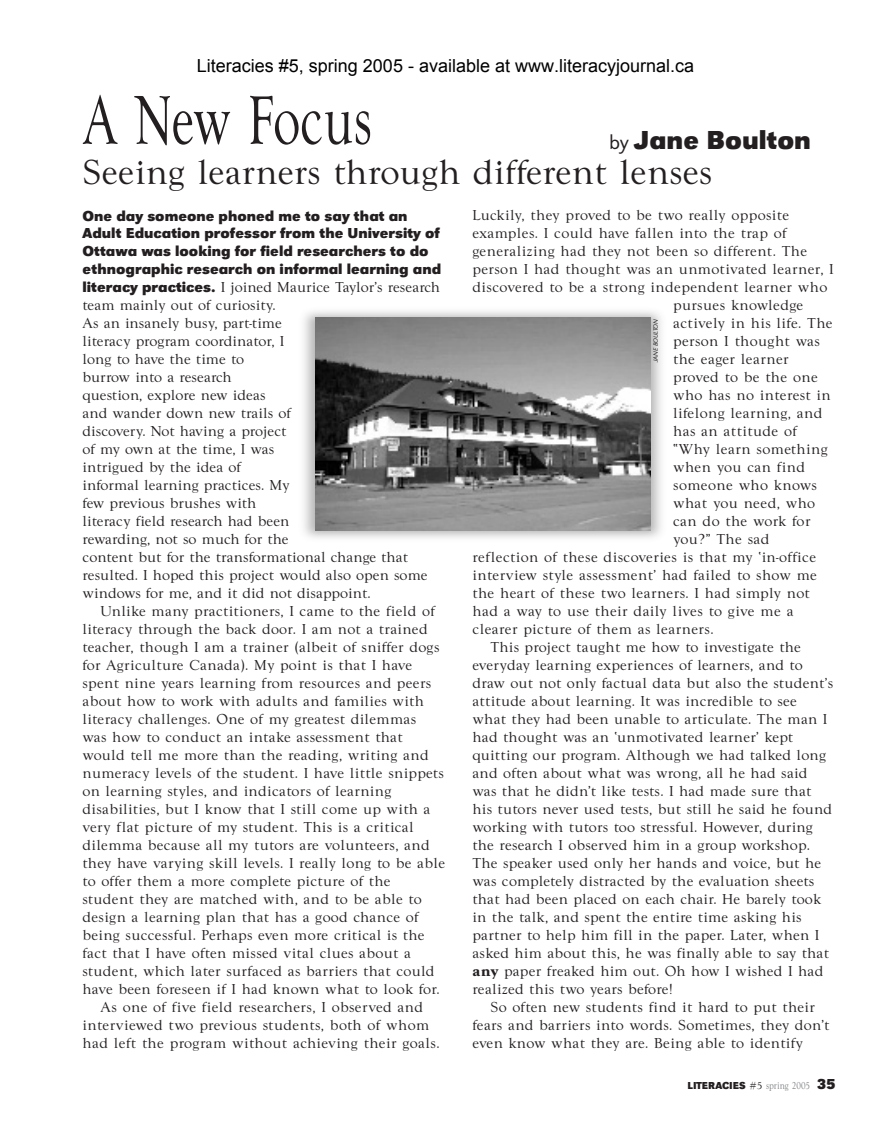
<style>
.page{position:relative;width:891px;height:1134px;background:#fff}
.page>*{position:absolute;margin:0;border:0;box-sizing:border-box;transform-origin:0 0}
.t1{font:72px "Goudy Wtc T";letter-spacing:-.005em;color:#231f20;scale:.7 1}
.t2{font:36px "Goudy Wtc T";color:#231f20}
.t3{font:700 27px "URW Grotesk T";color:#231f20}
.t4{font:18px "Arial";color:#000}
.t5{font:15px/18px "Goudy Wtc T";letter-spacing:.01em;color:#231f20}
.t6{font:700 15px "URW Grotesk T";color:#231f20}
.t7{font:700 10.5px "URW Grotesk T";color:#231f20}
.t8{font:6.45px "URW Grotesk T Ligh Ital";letter-spacing:-.005em;color:#231f20}
.s1{font-family:"URW Grotesk T Ligh";font-weight:400;font-size:21px}
.s2{font-family:"URW Grotesk T";font-weight:700}
.s3{font-weight:700}
.s4{font-family:"Goudy Wtc T";font-weight:400}
.s5{font-family:"Goudy Wtc T";font-weight:400;color:#808285}
.s6{font-size:15px}
</style>
<div class="page">
<img style="left:315px;top:318px;width:336px;height:212px">
<p class="t4" style="left:197px;top:56px;width:499px">Literacies #5, spring 2005 - available at www.literacyjournal.ca</p>
<h1 class="t1" style="left:82px;top:93px;width:416px">A New Focus</h1>
<h2 class="t3" style="left:609px;top:130px;width:204px"><span class="s1">by</span> Jane Boulton</h2>
<p class="t2" style="left:82px;top:159px;width:632px">Seeing learners through different lenses</p>
<p class="t6" style="left:82px;top:210px;width:327px">One day someone phoned me to say that an</p>
<p class="t5" style="left:472px;top:208px;width:318px">Luckily, they proved to be two really opposite</p>
<p class="t6" style="left:82px;top:228px;width:359px">Adult Education professor from the University of</p>
<p class="t5" style="left:472px;top:226px;width:316px">examples. I could have fallen into the trap of</p>
<p class="t6" style="left:82px;top:246px;width:348px">Ottawa was looking for field researchers to do</p>
<p class="t5" style="left:472px;top:244px;width:336px">generalizing had they not been so different. The</p>
<p class="t6" style="left:82px;top:264px;width:360px">ethnographic research on informal learning and</p>
<p class="t5" style="left:472px;top:262px;width:363px">person I had thought was an unmotivated learner, I</p>
<p class="t5" style="left:82px;top:280px;width:359px"><span class="s2">literacy practices.</span> I joined Maurice Taylor’s research</p>
<p class="t5" style="left:472px;top:280px;width:356px">discovered to be a strong independent learner who</p>
<p class="t5" style="left:82px;top:298px;width:195px">team mainly out of curiosity.</p>
<p class="t8" style="left:653px;top:362px;width:45px;rotate:-90deg">JANE BOULTON</p>
<p class="t5" style="left:673px;top:298px;width:132px">pursues knowledge</p>
<p class="t5" style="left:83px;top:316px;width:201px">As an insanely busy, part-time</p>
<p class="t5" style="left:673px;top:316px;width:161px">actively in his life. The</p>
<p class="t5" style="left:83px;top:334px;width:203px">literacy program coordinator, I</p>
<p class="t5" style="left:673px;top:334px;width:149px">person I thought was</p>
<p class="t5" style="left:83px;top:352px;width:163px">long to have the time to</p>
<p class="t5" style="left:673px;top:352px;width:117px">the eager learner</p>
<p class="t5" style="left:83px;top:370px;width:151px">burrow into a research</p>
<p class="t5" style="left:673px;top:370px;width:146px">proved to be the one</p>
<p class="t5" style="left:83px;top:388px;width:185px">question, explore new ideas</p>
<p class="t5" style="left:673px;top:388px;width:159px">who has no interest in</p>
<p class="t5" style="left:83px;top:406px;width:210px">and wander down new trails of</p>
<p class="t5" style="left:673px;top:406px;width:151px">lifelong learning, and</p>
<p class="t5" style="left:83px;top:424px;width:206px">discovery. Not having a project</p>
<p class="t5" style="left:673px;top:424px;width:125px">has an attitude of</p>
<p class="t5" style="left:83px;top:442px;width:193px">of my own at the time, I was</p>
<p class="t5" style="left:673px;top:442px;width:156px">“Why learn something</p>
<p class="t5" style="left:83px;top:460px;width:160px">intrigued by the idea of</p>
<p class="t5" style="left:673px;top:460px;width:134px">when you can find</p>
<p class="t5" style="left:83px;top:478px;width:209px">informal learning practices. My</p>
<p class="t5" style="left:673px;top:478px;width:145px">someone who knows</p>
<p class="t5" style="left:83px;top:496px;width:175px">few previous brushes with</p>
<p class="t5" style="left:673px;top:496px;width:144px">what you need, who</p>
<p class="t5" style="left:83px;top:514px;width:208px">literacy field research had been</p>
<p class="t5" style="left:673px;top:514px;width:139px">can do the work for</p>
<p class="t5" style="left:83px;top:532px;width:208px">rewarding, not so much for the</p>
<p class="t5" style="left:673px;top:532px;width:98px">you?” The sad</p>
<p class="t5" style="left:82px;top:550px;width:347px">content but for the transformational change that resulted. I hoped this project would also open some windows for me, and it did not disappoint.</p>
<p class="t5" style="left:82px;top:604px;width:364px;text-indent:18px">Unlike many practitioners, I came to the field of literacy through the back door. I am not a trained teacher, though I am a trainer (albeit of sniffer dogs for Agriculture Canada). My point is that I have spent nine years learning from resources and peers about how to work with adults and families with literacy challenges. One of my greatest dilemmas<br>was how to conduct an intake assessment that would tell me more than the reading, writing and numeracy levels of the student. I have little snippets on learning styles, and indicators of learning disabilities, but I know that I still come up with a very flat picture of my student. This is a critical dilemma because all my tutors are volunteers, and they have varying skill levels. I really long to be able to offer them a more complete picture of the student they are matched with, and to be able to design a learning plan that has a good chance of being successful. Perhaps even more critical is the fact that I have often missed vital clues about a student, which later surfaced as barriers that could have been foreseen if I had known what to look for.</p>
<p class="t5" style="left:82px;top:1000px;width:359px;text-indent:18px">As one of five field researchers, I observed and interviewed two previous students, both of whom had left the program without achieving their goals.</p>
<p class="t5" style="left:472px;top:550px;width:346px">reflection of these discoveries is that my ‘in-office interview style assessment’ had failed to show me the heart of these two learners. I had simply not had a way to use their daily lives to give me a clearer picture of them as learners.</p>
<p class="t5" style="left:472px;top:640px;width:362px;text-indent:18px">This project taught me how to investigate the everyday learning experiences of learners, and to draw out not only factual data but also the student’s attitude about learning. It was incredible to see what they had been unable to articulate. The man I had thought was an ‘unmotivated learner’ kept quitting our program. Although we had talked long and often about what was wrong, all he had said was that he didn’t like tests. I had made sure that his tutors never used tests, but still he said he found working with tutors too stressful. However, during the research I observed him in a group workshop.<br>The speaker used only her hands and voice, but he was completely distracted by the evaluation sheets that had been placed on each chair. He barely took in the talk, and spent the entire time asking his partner to help him fill in the paper. Later, when I asked him about this, he was finally able to say that <span class="s3">any</span> paper freaked him out. Oh how I wished I had realized this two years before!</p>
<p class="t5" style="left:472px;top:1000px;width:359px;text-indent:18px">So often new students find it hard to put their fears and barriers into words. Sometimes, they don’t even know what they are. Being able to identify</p>
<h1 class="t7" style="left:688px;top:1081px;width:149px">LITERACIES <span class="s4">#5</span> <span class="s5">spring 2005</span> <span class="s6">35</span></h1>
</div>
